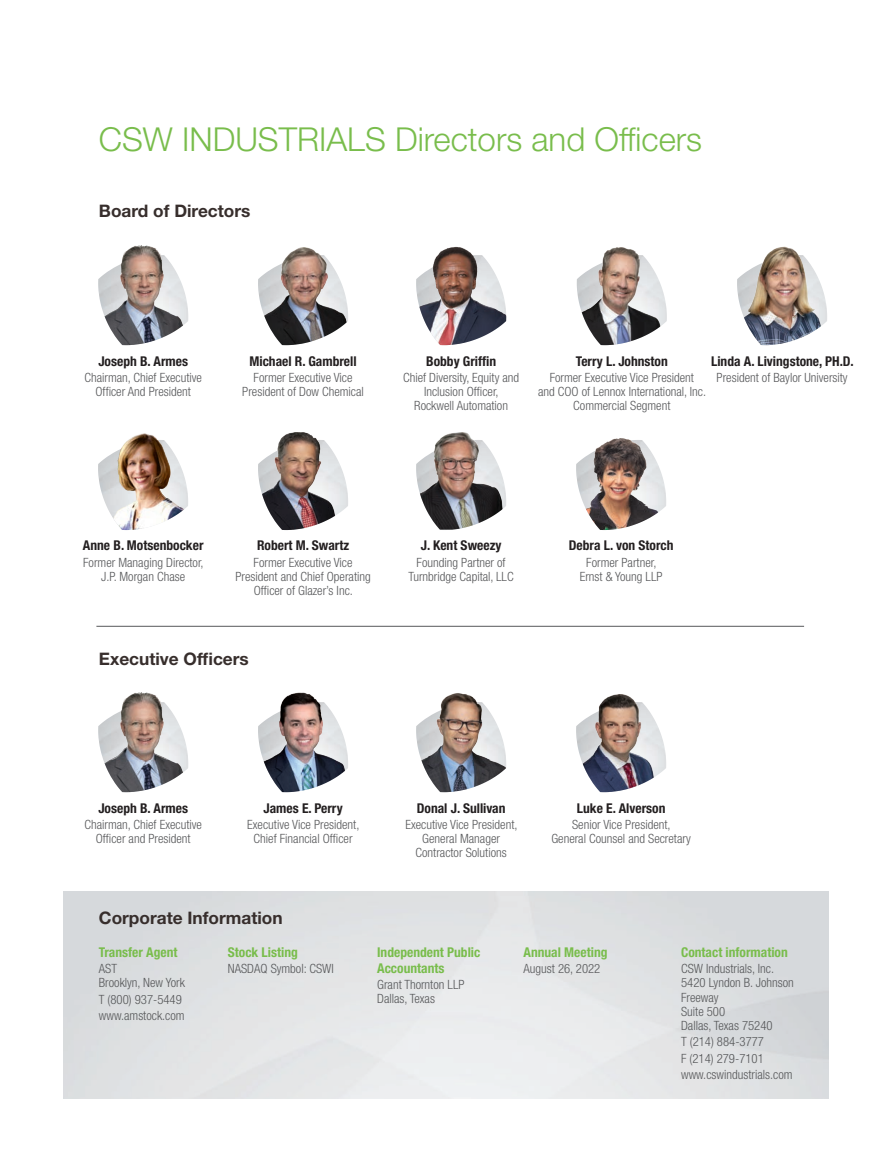
<style>
.page{position:relative;width:892px;height:1162px;background:#fff}
.page>*{position:absolute;margin:0;border:0;box-sizing:border-box;transform-origin:0 0}
.TITLE_1{font:300 33px "Helvetica Neue LT Std";color:#79bd4c}
.TITRE_5{font:700 17.25px "Helvetica Neue LT Std";color:#372e2c}
.p_1COL{font:700 condensed 13.5px "Helvetica Neue LT Std";color:#231f20}
.p_1COL-2{font:700 condensed 13.5px/16.2px "Helvetica Neue LT Std";color:#79bd4c}
.p_1COL-3{font:300 condensed 12.75px/14.2px "Helvetica Neue LT Std";color:#57585a;text-align:center}
</style>
<div class="page">
<img style="left:98px;top:271px;width:62px;height:74px">
<img style="left:108px;top:245px;width:67px;height:67px">
<img style="left:98px;top:718px;width:62px;height:74px">
<img style="left:108px;top:692px;width:67px;height:67px">
<img style="left:416px;top:271px;width:61px;height:74px">
<img style="left:426px;top:246px;width:67px;height:66px">
<img style="left:576px;top:272px;width:62px;height:73px">
<img style="left:586px;top:247px;width:68px;height:65px">
<img style="left:416px;top:717px;width:61px;height:75px">
<img style="left:428px;top:693px;width:67px;height:66px">
<img style="left:416px;top:456px;width:68px;height:73px">
<img style="left:426px;top:432px;width:67px;height:65px">
<img style="left:258px;top:271px;width:61px;height:74px">
<img style="left:268px;top:247px;width:67px;height:62px">
<img style="left:258px;top:718px;width:61px;height:74px">
<img style="left:268px;top:692px;width:67px;height:64px">
<img style="left:258px;top:456px;width:61px;height:74px">
<img style="left:268px;top:432px;width:67px;height:65px">
<img style="left:737px;top:271px;width:61px;height:74px">
<img style="left:747px;top:246px;width:67px;height:63px">
<img style="left:576px;top:721px;width:61px;height:71px">
<img style="left:583px;top:694px;width:67px;height:62px">
<img style="left:576px;top:456px;width:61px;height:74px">
<img style="left:586px;top:438px;width:67px;height:66px">
<hr style="left:96px;top:626px;width:707px;height:1px;background:#57585a">
<img style="left:98px;top:452px;width:62px;height:78px">
<img style="left:114px;top:433px;width:59px;height:66px">
<p class="TITLE_1" style="left:99px;top:119px;width:604px">CSW INDUSTRIALS Directors and Officers</p>
<p class="TITRE_5" style="left:99px;top:201px;width:153px">Board of Directors</p>
<p class="p_1COL" style="left:98px;top:352px;width:91px">Joseph B. Armes</p>
<p class="p_1COL-3" style="left:84px;top:370px;width:119px">Chairman, Chief Executive<br>Officer And President</p>
<p class="p_1COL" style="left:249px;top:352px;width:109px">Michael R. Gambrell</p>
<p class="p_1COL-3" style="left:242px;top:370px;width:123px">Former Executive Vice<br>President of Dow Chemical</p>
<p class="p_1COL" style="left:426px;top:352px;width:71px">Bobby Griffin</p>
<p class="p_1COL-3" style="left:403px;top:370px;width:118px">Chief Diversity, Equity and<br>Inclusion Officer,<br>Rockwell Automation</p>
<p class="p_1COL" style="left:710px;top:352px;width:144px">Linda A. Livingstone, PH.D.</p>
<p class="p_1COL-3" style="left:716px;top:370px;width:132px">President of Baylor University</p>
<p class="p_1COL" style="left:575px;top:352px;width:93px">Terry L. Johnston</p>
<p class="p_1COL-3" style="left:537px;top:370px;width:169px">Former Executive Vice President<br>and COO of Lennox International, Inc.<br>Commercial Segment</p>
<p class="p_1COL" style="left:83px;top:537px;width:122px">Anne B. Motsenbocker</p>
<p class="p_1COL-3" style="left:83px;top:555px;width:122px">Former Managing Director,<br>J.P. Morgan Chase</p>
<p class="p_1COL" style="left:257px;top:537px;width:93px">Robert M. Swartz</p>
<p class="p_1COL-3" style="left:235px;top:555px;width:137px">Former Executive Vice<br>President and Chief Operating<br>Officer of Glazer’s Inc.</p>
<p class="TITRE_5" style="left:99px;top:647px;width:151px">Executive Officers</p>
<p class="p_1COL" style="left:420px;top:537px;width:82px">J. Kent Sweezy</p>
<p class="p_1COL-3" style="left:408px;top:555px;width:106px">Founding Partner of<br>Turnbridge Capital, LLC</p>
<p class="p_1COL" style="left:568px;top:537px;width:106px">Debra L. von Storch</p>
<p class="p_1COL-3" style="left:579px;top:555px;width:84px">Former Partner,<br>Ernst &amp; Young LLP</p>
<p class="p_1COL" style="left:98px;top:799px;width:91px">Joseph B. Armes</p>
<p class="p_1COL-3" style="left:84px;top:817px;width:119px">Chairman, Chief Executive<br>Officer and President</p>
<p class="p_1COL" style="left:263px;top:799px;width:81px">James E. Perry</p>
<p class="p_1COL-3" style="left:247px;top:817px;width:114px">Executive Vice President,<br>Chief Financial Officer</p>
<p class="TITRE_5" style="left:99px;top:907px;width:185px">Corporate Information</p>
<p class="p_1COL" style="left:416px;top:799px;width:90px">Donal J. Sullivan</p>
<p class="p_1COL-3" style="left:405px;top:817px;width:114px">Executive Vice President,<br>General Manager<br>Contractor Solutions</p>
<p class="p_1COL" style="left:576px;top:799px;width:90px">Luke E. Alverson</p>
<p class="p_1COL-3" style="left:551px;top:817px;width:141px">Senior Vice President,<br>General Counsel and Secretary</p>
<p class="p_1COL-2" style="left:99px;top:943px;width:80px">Transfer Agent</p>
<p class="p_1COL-3" style="left:99px;top:961px;width:87px;text-align:left">AST<br>Brooklyn, New York</p>
<p class="p_1COL-3" style="left:99px;top:991px;width:84px">T (800) 937-5449</p>
<p class="p_1COL-3" style="left:99px;top:1008px;width:87px">www.amstock.com</p>
<p class="p_1COL-2" style="left:228px;top:943px;width:71px">Stock Listing</p>
<p class="p_1COL-3" style="left:228px;top:961px;width:107px">NASDAQ Symbol: CSWI</p>
<p class="p_1COL-2" style="left:377px;top:943px;width:105px">Independent Public<br>Accountants</p>
<p class="p_1COL-3" style="left:377px;top:977px;width:89px;text-align:left">Grant Thornton LLP<br>Dallas, Texas</p>
<p class="p_1COL-2" style="left:523px;top:943px;width:85px">Annual Meeting</p>
<p class="p_1COL-3" style="left:523px;top:961px;width:78px">August 26, 2022</p>
<p class="p_1COL-2" style="left:680px;top:943px;width:108px">Contact information</p>
<p class="p_1COL-3" style="left:680px;top:961px;width:114px;text-align:left">CSW Industrials, Inc.<br>5420 Lyndon B. Johnson<br>Freeway<br>Suite 500<br>Dallas, Texas 75240</p>
<p class="p_1COL-3" style="left:680px;top:1034px;width:84px">T (214) 884-3777</p>
<p class="p_1COL-3" style="left:680px;top:1050px;width:84px">F (214) 279-7101</p>
<p class="p_1COL-3" style="left:680px;top:1067px;width:113px">www.cswindustrials.com</p>
</div>
